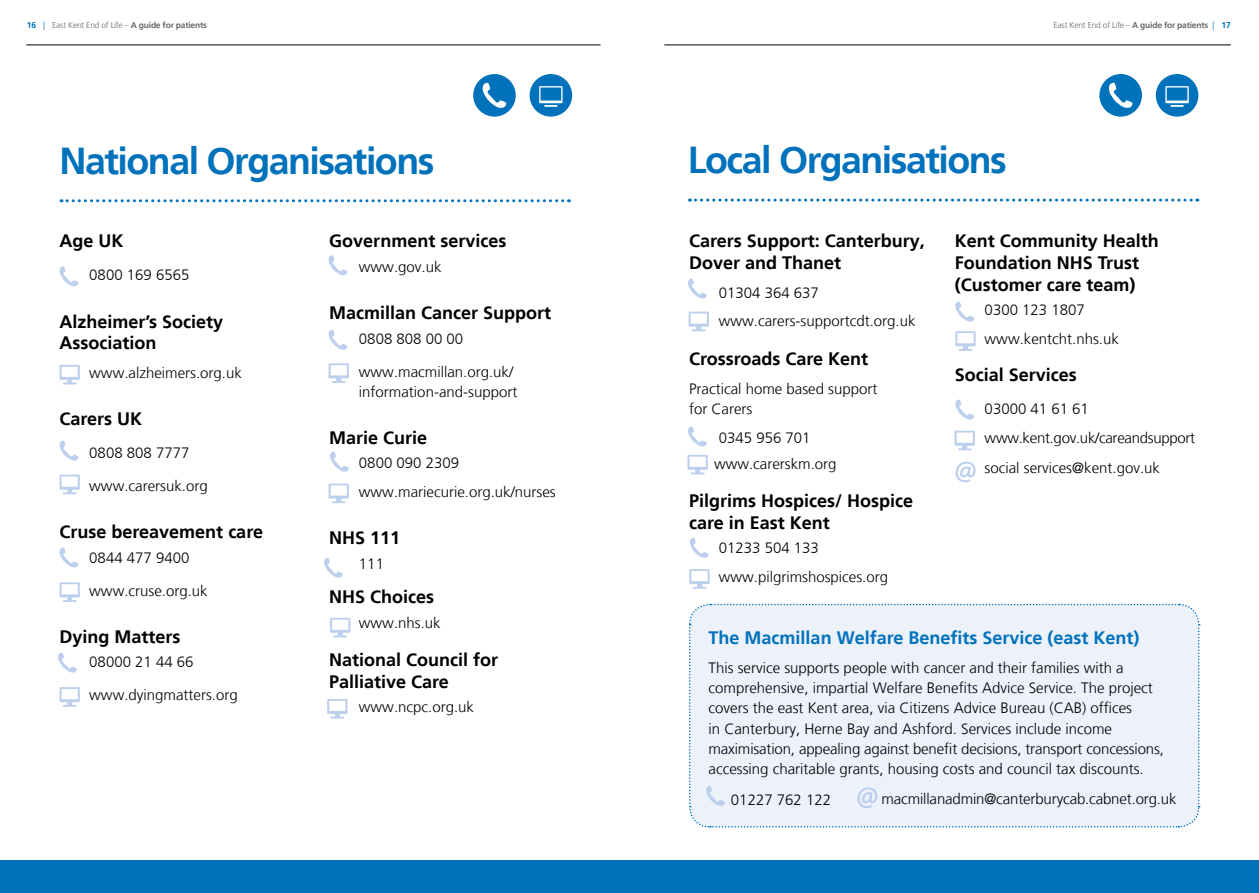
<style>
.page{position:relative;width:1259px;height:893px;background:#fff}
.page>*{position:absolute;margin:0;border:0;box-sizing:border-box;transform-origin:0 0}
.t1{font:700 37.5px "Frutiger LT";letter-spacing:-.04em;color:#0072bb}
.t2{font:700 18px/21.6px "Frutiger LT";color:#000}
.t3{font:700 18px "Frutiger LT";color:#0072bb}
.t4{font:300 15px/20.2px "Frutiger LT";color:#000}
.t5{font:300 8.4px "Frutiger LT";letter-spacing:-.025em;color:#6e6a69}
.s1{font-weight:700;color:#0072bb}
.s2{color:#0072bb}
.s3{font-weight:700}
</style>
<div class="page">
<div style="left:0;top:860px;width:1259px;height:33px;background:#0072bb"></div>
<hr style="left:26px;top:45px;width:574px;height:1px;background:#000">
<hr style="left:664px;top:45px;width:567px;height:1px;background:#000">
<svg style="left:61px;top:199px;width:508px;height:3px"></svg>
<svg style="left:689px;top:199px;width:508px;height:3px"></svg>
<div style="left:529px;top:74px;width:43px;height:43px;background:#0072bb;border-radius:50%"></div>
<svg style="left:539px;top:86px;width:23px;height:21px"></svg>
<div style="left:473px;top:74px;width:43px;height:43px;background:#0072bb;border-radius:50%"></div>
<svg style="left:482px;top:82px;width:24px;height:26px"></svg>
<div style="left:1155px;top:74px;width:43px;height:43px;background:#0072bb;border-radius:50%"></div>
<svg style="left:1165px;top:86px;width:23px;height:21px"></svg>
<div style="left:1099px;top:74px;width:43px;height:43px;background:#0072bb;border-radius:50%"></div>
<svg style="left:1108px;top:82px;width:24px;height:26px"></svg>
<svg style="left:60px;top:365px;width:20px;height:19px"></svg>
<svg style="left:60px;top:582px;width:20px;height:20px"></svg>
<svg style="left:60px;top:475px;width:20px;height:19px"></svg>
<svg style="left:60px;top:687px;width:20px;height:20px"></svg>
<svg style="left:330px;top:618px;width:20px;height:19px"></svg>
<svg style="left:328px;top:484px;width:21px;height:19px"></svg>
<svg style="left:689px;top:569px;width:20px;height:20px"></svg>
<svg style="left:328px;top:363px;width:21px;height:20px"></svg>
<svg style="left:327px;top:699px;width:20px;height:20px"></svg>
<svg style="left:688px;top:312px;width:21px;height:19px"></svg>
<svg style="left:955px;top:331px;width:20px;height:20px"></svg>
<svg style="left:687px;top:455px;width:21px;height:19px"></svg>
<svg style="left:954px;top:431px;width:21px;height:19px"></svg>
<svg style="left:59px;top:266px;width:20px;height:21px"></svg>
<svg style="left:330px;top:451px;width:19px;height:21px"></svg>
<svg style="left:324px;top:557px;width:19px;height:21px"></svg>
<svg style="left:59px;top:440px;width:20px;height:21px"></svg>
<svg style="left:59px;top:547px;width:20px;height:21px"></svg>
<svg style="left:328px;top:255px;width:19px;height:21px"></svg>
<svg style="left:688px;top:278px;width:19px;height:21px"></svg>
<svg style="left:689px;top:538px;width:20px;height:20px"></svg>
<svg style="left:328px;top:330px;width:19px;height:20px"></svg>
<svg style="left:58px;top:652px;width:19px;height:21px"></svg>
<svg style="left:955px;top:301px;width:19px;height:21px"></svg>
<svg style="left:688px;top:426px;width:19px;height:21px"></svg>
<svg style="left:955px;top:399px;width:19px;height:21px"></svg>
<div style="left:689px;top:603px;width:511px;height:225px;background:#ecf1fa"></div>
<svg style="left:955px;top:461px;width:21px;height:22px"></svg>
<p class="t5" style="left:27px;top:20px;width:182px"><span class="s1">16</span> <span class="s2">|</span> East Kent End of Life – <span class="s3">A guide for patients</span></p>
<p class="t5" style="left:1053px;top:20px;width:179px">East Kent End of Life – <span class="s3">A guide for patients</span> <span class="s2">|</span> <span class="s1">17</span></p>
<h1 class="t1" style="left:60px;top:139px;width:376px">National Organisations</h1>
<h1 class="t1" style="left:688px;top:138px;width:320px">Local Organisations</h1>
<p class="t2" style="left:60px;top:230px;width:66px">Age UK</p>
<p class="t4" style="left:89px;top:265px;width:102px">0800 169 6565</p>
<p class="t2" style="left:60px;top:311px;width:165px">Alzheimer’s Society<br>Association</p>
<p class="t4" style="left:89px;top:363px;width:154px">www.alzheimers.org.uk</p>
<p class="t2" style="left:60px;top:408px;width:84px">Carers UK</p>
<p class="t4" style="left:89px;top:443px;width:102px">0808 808 7777</p>
<p class="t4" style="left:89px;top:476px;width:120px">www.carersuk.org</p>
<p class="t2" style="left:60px;top:521px;width:205px">Cruse bereavement care</p>
<p class="t4" style="left:89px;top:547px;width:102px">0844 477 9400</p>
<p class="t4" style="left:89px;top:580px;width:120px">www.cruse.org.uk</p>
<p class="t2" style="left:60px;top:626px;width:123px">Dying Matters</p>
<p class="t4" style="left:89px;top:652px;width:106px">08000 21 44 66</p>
<p class="t4" style="left:89px;top:685px;width:150px">www.dyingmatters.org</p>
<p class="t2" style="left:329px;top:230px;width:179px">Government services</p>
<p class="t4" style="left:359px;top:257px;width:84px">www.gov.uk</p>
<p class="t2" style="left:329px;top:302px;width:224px">Macmillan Cancer Support</p>
<p class="t4" style="left:359px;top:328px;width:106px">0808 808 00 00</p>
<p class="t4" style="left:359px;top:361px;width:160px">www.macmillan.org.uk/ information-and-support</p>
<p class="t2" style="left:329px;top:427px;width:100px">Marie Curie</p>
<p class="t4" style="left:359px;top:449px;width:198px;line-height:28.8px">0800 090 2309 www.mariecurie.org.uk/nurses</p>
<p class="t2" style="left:329px;top:527px;width:73px">NHS 111</p>
<p class="t4" style="left:359px;top:554px;width:27px">111</p>
<p class="t2" style="left:329px;top:586px;width:106px">NHS Choices</p>
<p class="t4" style="left:359px;top:612px;width:83px">www.nhs.uk</p>
<p class="t2" style="left:329px;top:649px;width:171px">National Council for<br>Palliative Care</p>
<p class="t4" style="left:359px;top:697px;width:117px">www.ncpc.org.uk</p>
<p class="t2" style="left:689px;top:230px;width:237px">Carers Support: Canterbury,<br>Dover and Thanet</p>
<p class="t4" style="left:719px;top:278px;width:198px;line-height:28.8px">01304 364 637 www.carers-supportcdt.org.uk</p>
<p class="t2" style="left:689px;top:348px;width:181px">Crossroads Care Kent</p>
<p class="t4" style="left:689px;top:379px;width:190px">Practical home based support for Carers</p>
<p class="t4" style="left:714px;top:425px;width:124px;line-height:25.8px;text-indent:5px">0345 956 701 www.carerskm.org</p>
<p class="t2" style="left:689px;top:490px;width:225px">Pilgrims Hospices/ Hospice care in East Kent</p>
<p class="t4" style="left:719px;top:534px;width:171px;line-height:28.8px">01233 504 133 www.pilgrimshospices.org</p>
<p class="t2" style="left:955px;top:230px;width:206px">Kent Community Health<br>Foundation NHS Trust (Customer care team)</p>
<p class="t4" style="left:984px;top:296px;width:136px;line-height:28.8px">0300 123 1807 www.kentcht.nhs.uk</p>
<p class="t2" style="left:955px;top:364px;width:124px">Social Services</p>
<p class="t4" style="left:984px;top:394px;width:212px;line-height:29.4px">03000 41 61 61 www.kent.gov.uk/careandsupport social services@kent.gov.uk</p>
<p class="t3" style="left:708px;top:627px;width:432px">The Macmillan Welfare Benefits Service (east Kent)</p>
<p class="t4" style="left:708px;top:658px;width:457px">This service supports people with cancer and their families with a comprehensive, impartial Welfare Benefits Advice Service. The project covers the east Kent area, via Citizens Advice Bureau (CAB) offices<br>in Canterbury, Herne Bay and Ashford. Services include income maximisation, appealing against benefit decisions, transport concessions, accessing charitable grants, housing costs and council tax discounts.</p>
<p class="t4" style="left:731px;top:790px;width:102px">01227 762 122</p>
<p class="t4" style="left:881px;top:788px;width:297px">macmillanadmin@canterburycab.cabnet.org.uk</p>
</div>
